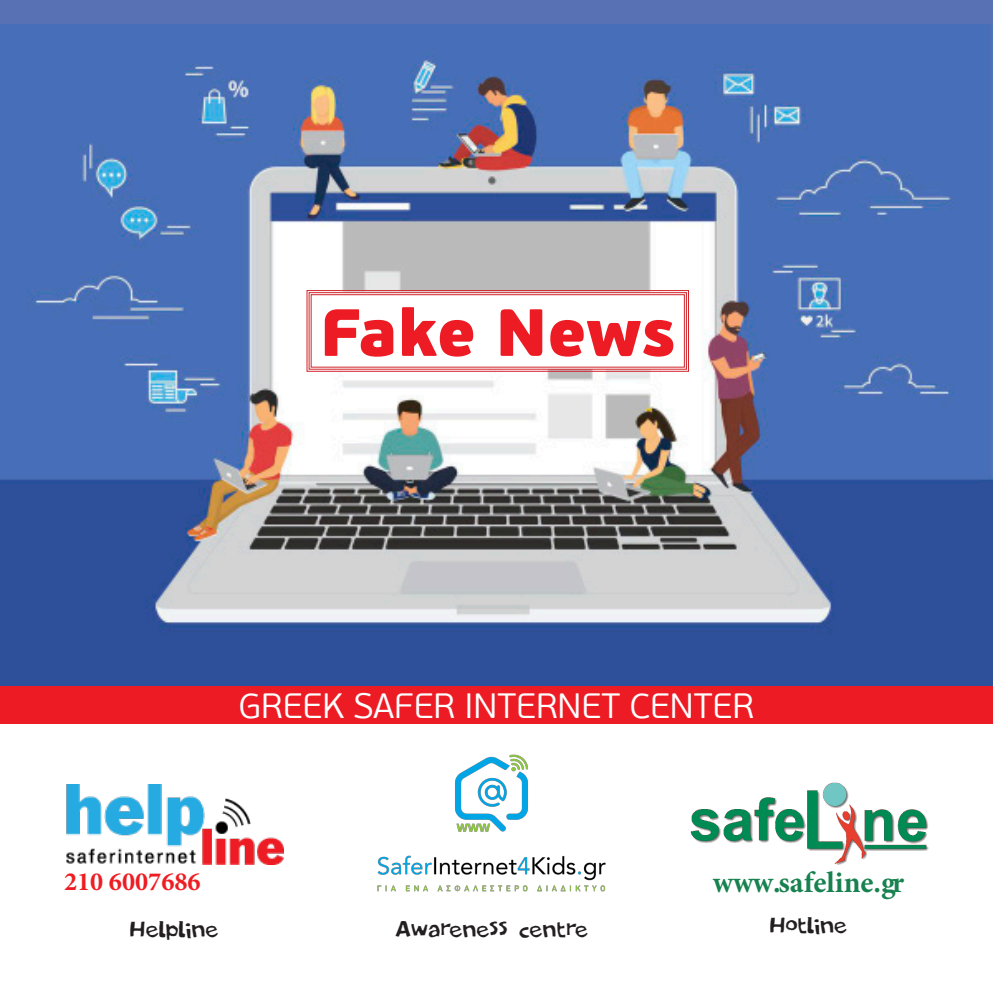
<style>
.page{position:relative;width:993px;height:993px;background:#fff}
.page>*{position:absolute;margin:0;border:0;box-sizing:border-box;transform-origin:0 0}
.t1{font:900 66.5px "PF Beau Sans Pro";color:#ed1c24}
.t2{font:300 35px "PF Beau Sans Pro";color:#fff}
.t3{font:29.75px "PF Amateur Flat Cool";color:#231f20}
.t4{font:700 29.75px "Minion Pro";color:#17824f}
.t5{font:700 26.25px "Minion Pro";color:#ee1d23}
</style>
<div class="page">
<div style="left:0;top:0;width:992px;height:27px;background:#5871b4"></div>
<img style="left:0;top:25px;width:991px;height:661px">
<div style="left:0;top:686px;width:992px;height:37px;background:#ed1c24"></div>
<img style="left:377px;top:754px;width:229px;height:138px">
<img style="left:690px;top:782px;width:238px;height:83px">
<img style="left:66px;top:784px;width:217px;height:79px">
<svg style="left:306px;top:289px;width:383px;height:83px"></svg>
<div style="left:308px;top:292px;width:378px;height:77px;border:1px solid #d1232a"></div>
<div style="left:310px;top:294px;width:374px;height:73px;border:1px solid #d1232a"></div>
<p class="t1" style="left:320px;top:289px;width:357px">Fake News</p>
<p class="t2" style="left:238px;top:685px;width:517px">GREEK SAFER INTERNET CENTER</p>
<p class="t5" style="left:64px;top:862px;width:138px">210 6007686</p>
<p class="t4" style="left:712px;top:861px;width:193px">www.safeline.gr</p>
<p class="t3" style="left:129px;top:911px;width:91px">Helpline</p>
<p class="t3" style="left:395px;top:910px;width:194px">Awareness centre</p>
<p class="t3" style="left:769px;top:906px;width:79px">Hotline</p>
</div>
